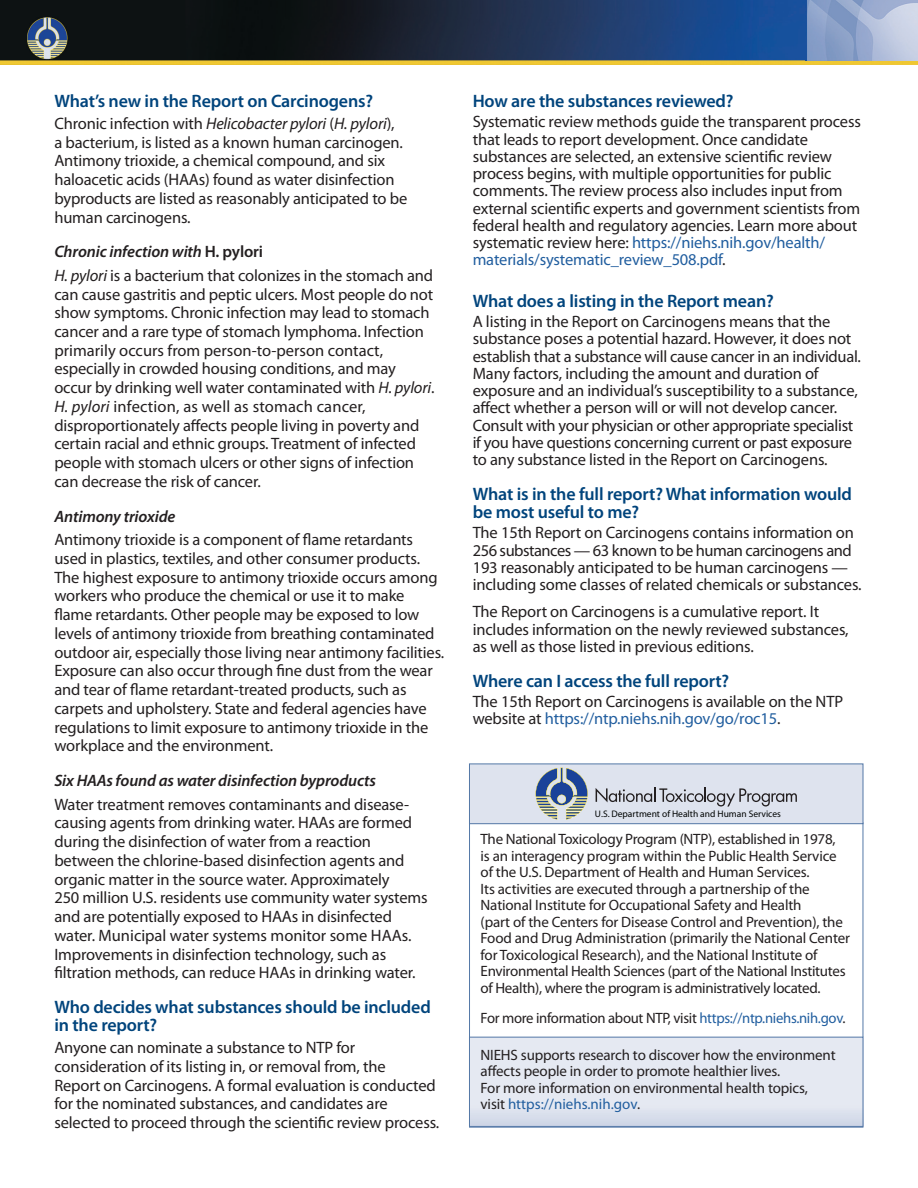
<style>
.page{position:relative;width:918px;height:1188px;background:#fff}
.page>*{position:absolute;margin:0;border:0;box-sizing:border-box;transform-origin:0 0}
.t1{font:600 18px/18px "Myriad Pro";letter-spacing:-.01em;color:#00447c}
.ROC_Body_Copy{font:16.5px/18.8px "Myriad Pro";letter-spacing:-.01em;color:#231f20}
.t2{font:italic 600 16.5px "Myriad Pro";letter-spacing:-.01em;color:#231f20}
.t3{font:15px/16.5px "Myriad Pro";letter-spacing:-.01em;color:#231f20}
.t4{font:9.45px "Myriad";color:#000302}
.s1{font-style:italic}
.s2{font-style:normal}
.s3{color:#215e9f}
</style>
<div class="page">
<img style="left:0;top:0;width:918px;height:64px">
<div style="left:469px;top:764px;width:394px;height:60px;background:#dee3ee"></div>
<svg style="left:596px;top:787px;width:201px;height:20px"></svg>
<svg style="left:536px;top:768px;width:52px;height:52px"></svg>
<div style="left:469px;top:764px;width:394px;height:60px;border:1px solid #5478a7"></div>
<div style="left:469px;top:1037px;width:394px;height:89px;background:linear-gradient(to bottom,#e9edf4,#dce1ed)"></div>
<div style="left:469px;top:1037px;width:394px;height:90px;border:1px solid #5478a7"></div>
<h2 class="t1" style="left:54px;top:92px;width:320px">What’s new in the Report on Carcinogens?</h2>
<p class="ROC_Body_Copy" style="left:54px;top:114px;width:354px">Chronic infection with <span class="s1">Helicobacter pylori</span> (<span class="s1">H. pylori</span>),<br>a bacterium, is listed as a known human carcinogen.<br>Antimony trioxide, a chemical compound, and six haloacetic acids (HAAs) found as water disinfection byproducts are listed as reasonably anticipated to be human carcinogens.</p>
<h3 class="t2" style="left:54px;top:241px;width:210px">Chronic infection with <span class="s2">H. pylori</span></h3>
<p class="ROC_Body_Copy" style="left:54px;top:266px;width:382px"><span class="s1">H. pylori</span> is a bacterium that colonizes in the stomach and can cause gastritis and peptic ulcers. Most people do not show symptoms. Chronic infection may lead to stomach cancer and a rare type of stomach lymphoma. Infection primarily occurs from person-to-person contact, especially in crowded housing conditions, and may occur by drinking well water contaminated with <span class="s1">H. pylori</span>.<br><span class="s1">H. pylori</span> infection, as well as stomach cancer, disproportionately affects people living in poverty and certain racial and ethnic groups. Treatment of infected people with stomach ulcers or other signs of infection can decrease the risk of cancer.</p>
<h3 class="t2" style="left:54px;top:506px;width:123px">Antimony trioxide</h3>
<p class="ROC_Body_Copy" style="left:54px;top:530px;width:391px">Antimony trioxide is a component of flame retardants used in plastics, textiles, and other consumer products.<br>The highest exposure to antimony trioxide occurs among workers who produce the chemical or use it to make flame retardants. Other people may be exposed to low levels of antimony trioxide from breathing contaminated outdoor air, especially those living near antimony facilities.<br>Exposure can also occur through fine dust from the wear and tear of flame retardant-treated products, such as carpets and upholstery. State and federal agencies have regulations to limit exposure to antimony trioxide in the workplace and the environment.</p>
<h3 class="t2" style="left:54px;top:770px;width:323px">Six HAAs found as water disinfection byproducts</h3>
<p class="ROC_Body_Copy" style="left:54px;top:794px;width:375px">Water treatment removes contaminants and disease&shy;causing agents from drinking water. HAAs are formed during the disinfection of water from a reaction between the chlorine-based disinfection agents and organic matter in the source water. Approximately<br>250 million U.S. residents use community water systems and are potentially exposed to HAAs in disinfected water. Municipal water systems monitor some HAAs.<br>Improvements in disinfection technology, such as filtration methods, can reduce HAAs in drinking water.</p>
<h2 class="t1" style="left:54px;top:998px;width:378px">Who decides what substances should be included in the report?</h2>
<p class="ROC_Body_Copy" style="left:54px;top:1038px;width:386px">Anyone can nominate a substance to NTP for consideration of its listing in, or removal from, the<br>Report on Carcinogens. A formal evaluation is conducted for the nominated substances, and candidates are selected to proceed through the scientific review process.</p>
<h2 class="t1" style="left:473px;top:92px;width:262px">How are the substances reviewed?</h2>
<p class="ROC_Body_Copy" style="left:473px;top:113px;width:390px;line-height:17.2px">Systematic review methods guide the transparent process that leads to report development. Once candidate substances are selected, an extensive scientific review process begins, with multiple opportunities for public comments. The review process also includes input from external scientific experts and government scientists from federal health and regulatory agencies. Learn more about systematic review here: <span class="s3">https://niehs.nih.gov/health/ materials/systematic_review_508.pdf</span>.</p>
<h2 class="t1" style="left:473px;top:291px;width:303px">What does a listing in the Report mean?</h2>
<p class="ROC_Body_Copy" style="left:473px;top:313px;width:390px;line-height:17.2px">A listing in the Report on Carcinogens means that the substance poses a potential hazard. However, it does not establish that a substance will cause cancer in an individual.<br>Many factors, including the amount and duration of exposure and an individual’s susceptibility to a substance, affect whether a person will or will not develop cancer.<br>Consult with your physician or other appropriate specialist if you have questions concerning current or past exposure to any substance listed in the Report on Carcinogens.</p>
<h2 class="t1" style="left:473px;top:485px;width:381px">What is in the full report? What information would be most useful to me?</h2>
<p class="ROC_Body_Copy" style="left:473px;top:524px;width:390px;line-height:17.2px">The 15th Report on Carcinogens contains information on 256 substances — 63 known to be human carcinogens and 193 reasonably anticipated to be human carcinogens — including some classes of related chemicals or substances.</p>
<p class="ROC_Body_Copy" style="left:473px;top:603px;width:377px;line-height:17.2px">The Report on Carcinogens is a cumulative report. It includes information on the newly reviewed substances, as well as those listed in previous editions.</p>
<h2 class="t1" style="left:473px;top:671px;width:258px">Where can I access the full report?</h2>
<p class="ROC_Body_Copy" style="left:473px;top:693px;width:372px;line-height:17.2px">The 15th Report on Carcinogens is available on the NTP website at <span class="s3">https://ntp.niehs.nih.gov/go/roc15</span>.</p>
<p class="t4" style="left:595px;top:809px;width:188px">U.S. Department of Health and Human Services</p>
<p class="t3" style="left:481px;top:831px;width:371px">The National Toxicology Program (NTP), established in 1978,<br>is an interagency program within the Public Health Service of the U.S. Department of Health and Human Services.<br>Its activities are executed through a partnership of the National Institute for Occupational Safety and Health<br>(part of the Centers for Disease Control and Prevention), the Food and Drug Administration (primarily the National Center for Toxicological Research), and the National Institute of Environmental Health Sciences (part of the National Institutes of Health), where the program is administratively located.</p>
<p class="t3" style="left:481px;top:1009px;width:366px">For more information about NTP, visit <span class="s3">https://ntp.niehs.nih.gov</span>.</p>
<p class="t3" style="left:481px;top:1046px;width:357px">NIEHS supports research to discover how the environment affects people in order to promote healthier lives.<br>For more information on environmental health topics, visit <span class="s3">https://niehs.nih.gov</span>.</p>
</div>
